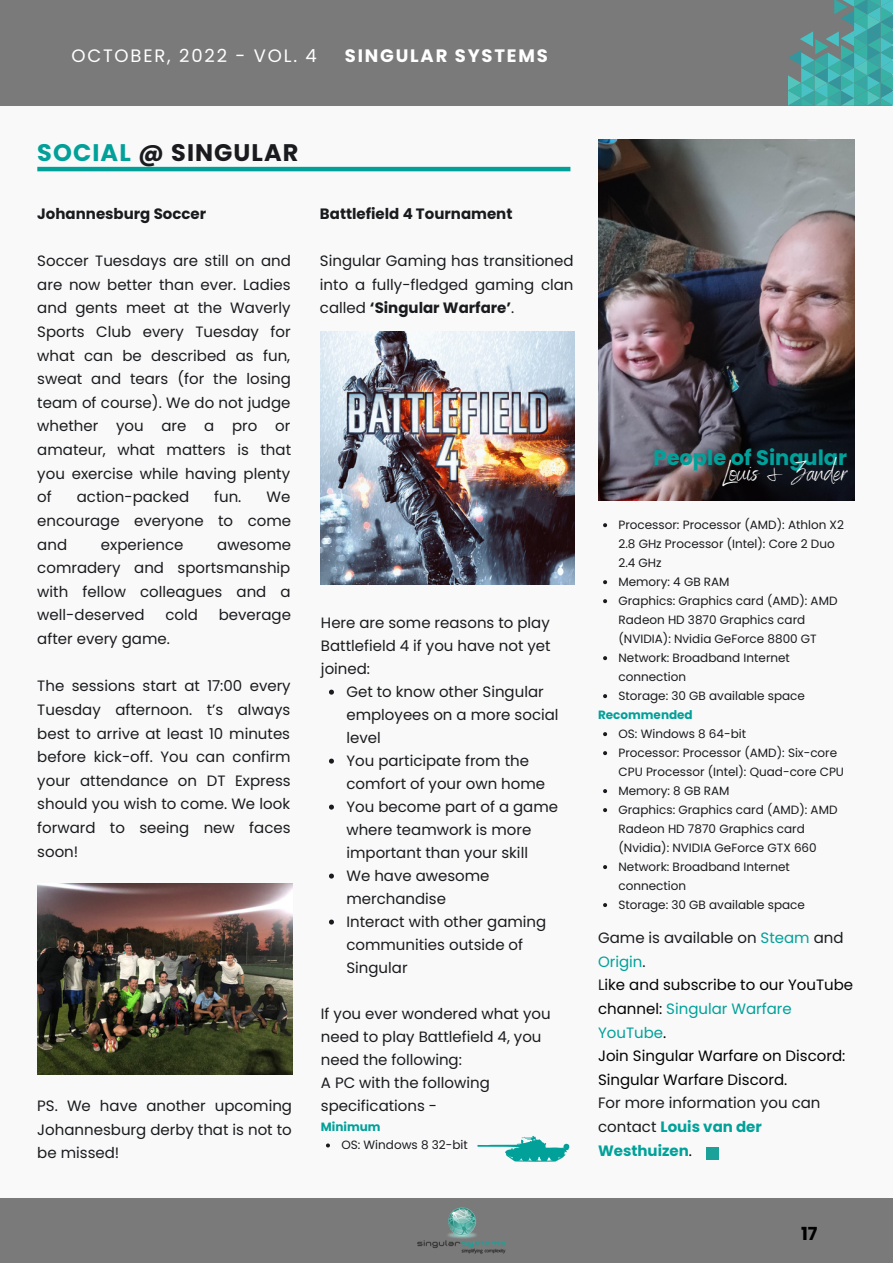
<style>
.page{position:relative;width:893px;height:1264px;background:#fff}
.page>*{position:absolute;margin:0;border:0;box-sizing:border-box;transform-origin:0 0}
.t1{font:27px "Benedict";color:#fafafa}
.t2{font:700 24px "Poppins";letter-spacing:.045em;color:#1a1b1e}
.t3{font:700 21px "Poppins";color:#01a19a}
.t4{font:18px "Poppins";letter-spacing:.1em;color:#fff}
.t5{font:700 18px "Poppins";letter-spacing:.1em;color:#fff}
.t6{font:700 18px "Poppins";color:#000}
.t7{font:15px/23.5px "Poppins";color:#1a1b1e;text-align:justify}
.t8{font:15px/23.5px "Poppins";color:#020202}
.t9{font:700 15px "Poppins";color:#1a1b1e}
.t10{font:12px/19px "Poppins";color:#1a1b1e}
.t11{font:700 12px "Poppins";color:#01a19a}
.s1{color:#01a19a}
.s2{font-weight:700}
.s3{color:#1a1b1e}
.s4{font-weight:700;color:#01a19a}
.s5{color:#020202}
</style>
<div class="page">
<div style="left:0;top:0;width:892px;height:1262px;background:#f9f9f9"></div>
<div style="left:0;top:1198px;width:892px;height:64px;background:#7a7a7a"></div>
<div style="left:0;top:0;width:891px;height:106px;background:#7a7a7a"></div>
<img style="left:417px;top:1207px;width:89px;height:47px">
<svg style="left:788px;top:0;width:104px;height:106px"></svg>
<img style="left:37px;top:883px;width:255px;height:191px">
<img style="left:321px;top:331px;width:253px;height:253px">
<svg style="left:329px;top:689px;width:5px;height:5px"></svg>
<svg style="left:329px;top:758px;width:5px;height:5px"></svg>
<svg style="left:329px;top:804px;width:5px;height:5px"></svg>
<svg style="left:329px;top:873px;width:5px;height:5px"></svg>
<svg style="left:329px;top:919px;width:5px;height:5px"></svg>
<svg style="left:326px;top:1143px;width:4px;height:4px"></svg>
<img style="left:598px;top:139px;width:256px;height:361px">
<hr style="left:37px;top:167px;width:533px;height:4px;background:#01a19a">
<svg style="left:603px;top:523px;width:4px;height:4px"></svg>
<svg style="left:603px;top:580px;width:4px;height:4px"></svg>
<svg style="left:603px;top:599px;width:4px;height:4px"></svg>
<svg style="left:603px;top:656px;width:4px;height:4px"></svg>
<svg style="left:603px;top:694px;width:4px;height:4px"></svg>
<svg style="left:603px;top:732px;width:4px;height:4px"></svg>
<svg style="left:603px;top:751px;width:4px;height:4px"></svg>
<svg style="left:603px;top:789px;width:4px;height:4px"></svg>
<svg style="left:603px;top:808px;width:4px;height:4px"></svg>
<svg style="left:603px;top:865px;width:4px;height:4px"></svg>
<svg style="left:603px;top:903px;width:4px;height:4px"></svg>
<svg style="left:477px;top:1136px;width:92px;height:25px"></svg>
<div style="left:706px;top:1146px;width:12px;height:13px;background:#1aa29a"></div>
<p class="t4" style="left:71px;top:43px;width:247px">OCTOBER, 2022 - VOL. 4</p>
<p class="t5" style="left:345px;top:43px;width:205px">SINGULAR SYSTEMS</p>
<h2 class="t2" style="left:37px;top:136px;width:263px"><span class="s1">SOCIAL</span> @ SINGULAR</h2>
<p class="t9" style="left:37px;top:203px;width:170px">Johannesburg Soccer</p>
<p class="t7" style="left:37px;top:249px;width:255px">Soccer Tuesdays are still on and are now better than ever. Ladies and gents meet at the Waverly Sports Club every Tuesday for what can be described as fun, sweat and tears (for the losing team of course). We do not judge whether you are a pro or amateur, what matters is that you exercise while having plenty of</p>
<p class="t7" style="left:77px;top:485px;width:114px">action-packed</p>
<p class="t7" style="left:214px;top:485px;width:29px">fun.</p>
<p class="t7" style="left:37px;top:485px;width:255px;text-indent:229px">We encourage everyone to come and</p>
<p class="t7" style="left:101px;top:532px;width:84px">experience</p>
<p class="t7" style="left:37px;top:532px;width:255px;text-indent:180px">awesome comradery and sportsmanship with fellow colleagues and a well-deserved</p>
<p class="t7" style="left:165px;top:603px;width:34px">cold</p>
<p class="t7" style="left:219px;top:603px;width:74px">beverage</p>
<p class="t7" style="left:37px;top:627px;width:134px">after every game.</p>
<p class="t7" style="left:37px;top:674px;width:255px">The sessions start at 17:00 every Tuesday afternoon. t’s always best to arrive at least 10 minutes before kick-off. You can confirm your attendance on DT Express should you wish to come. We look forward to seeing new faces soon!</p>
<p class="t7" style="left:37px;top:1093px;width:256px">PS. We have another upcoming Johannesburg derby that is not to be missed!</p>
<p class="t9" style="left:320px;top:203px;width:194px">Battlefield 4 Tournament</p>
<p class="t7" style="left:320px;top:249px;width:255px">Singular Gaming has transitioned into a fully-fledged gaming clan called <span class="s2">‘Singular Warfare’</span>.</p>
<p class="t7" style="left:321px;top:611px;width:231px;line-height:23px">Here are some reasons to play Battlefield 4 if you have not yet joined:</p>
<p class="t7" style="left:346px;top:680px;width:214px;line-height:23px;text-align:left">Get to know other Singular employees on a more social level<br>You participate from the comfort of your own home<br>You become part of a game where teamwork is more important than your skill<br>We have awesome merchandise<br>Interact with other gaming communities outside of<br>Singular</p>
<p class="t7" style="left:321px;top:1001px;width:231px;line-height:23px;text-align:left">If you ever wondered what you need to play Battlefield 4, you need the following:<br>A PC with the following specifications -</p>
<p class="t11" style="left:321px;top:1117px;width:61px">Minimum</p>
<p class="t10" style="left:341px;top:1135px;width:128px">OS: Windows 8 32-bit</p>
<h3 class="t3" style="left:653px;top:442px;width:195px">People of Singular</h3>
<h1 class="t1" style="left:722px;top:454px;width:126px">Louis &amp; Zander</h1>
<p class="t10" style="left:618px;top:515px;width:227px">Processor: Processor (AMD): Athlon X2<br>2.8 GHz Processor (Intel): Core 2 Duo<br>2.4 GHz<br>Memory: 4 GB RAM<br>Graphics: Graphics card (AMD): AMD<br>Radeon HD 3870 Graphics card (NVIDIA): Nvidia GeForce 8800 GT<br>Network: Broadband Internet connection<br>Storage: 30 GB available space</p>
<p class="t10" style="left:618px;top:724px;width:227px">OS: Windows 8 64-bit<br>Processor: Processor (AMD): Six-core<br>CPU Processor (Intel): Quad-core CPU<br>Memory: 8 GB RAM<br>Graphics: Graphics card (AMD): AMD<br>Radeon HD 7870 Graphics card (Nvidia): NVIDIA GeForce GTX 660<br>Network: Broadband Internet connection<br>Storage: 30 GB available space</p>
<p class="t11" style="left:598px;top:706px;width:96px">Recommended</p>
<p class="t8" style="left:598px;top:926px;width:256px"><span class="s3">Game is available on</span> <span class="s1">Steam</span> <span class="s3">and<br></span><span class="s1">Origin</span><span class="s3">.<br>L</span>ike and subscribe to our YouTube channel: <span class="s1">Singular Warfare<br>YouTube</span>.<br>Join Singular Warfare on Discord:<br>Singular Warfare Discord.</p>
<p class="t7" style="left:598px;top:1091px;width:224px;text-align:left">For more information you can contact <span class="s4">Louis van der<br>Westhuizen</span><span class="s5">.</span></p>
<p class="t6" style="left:801px;top:1221px;width:18px">17</p>
</div>
